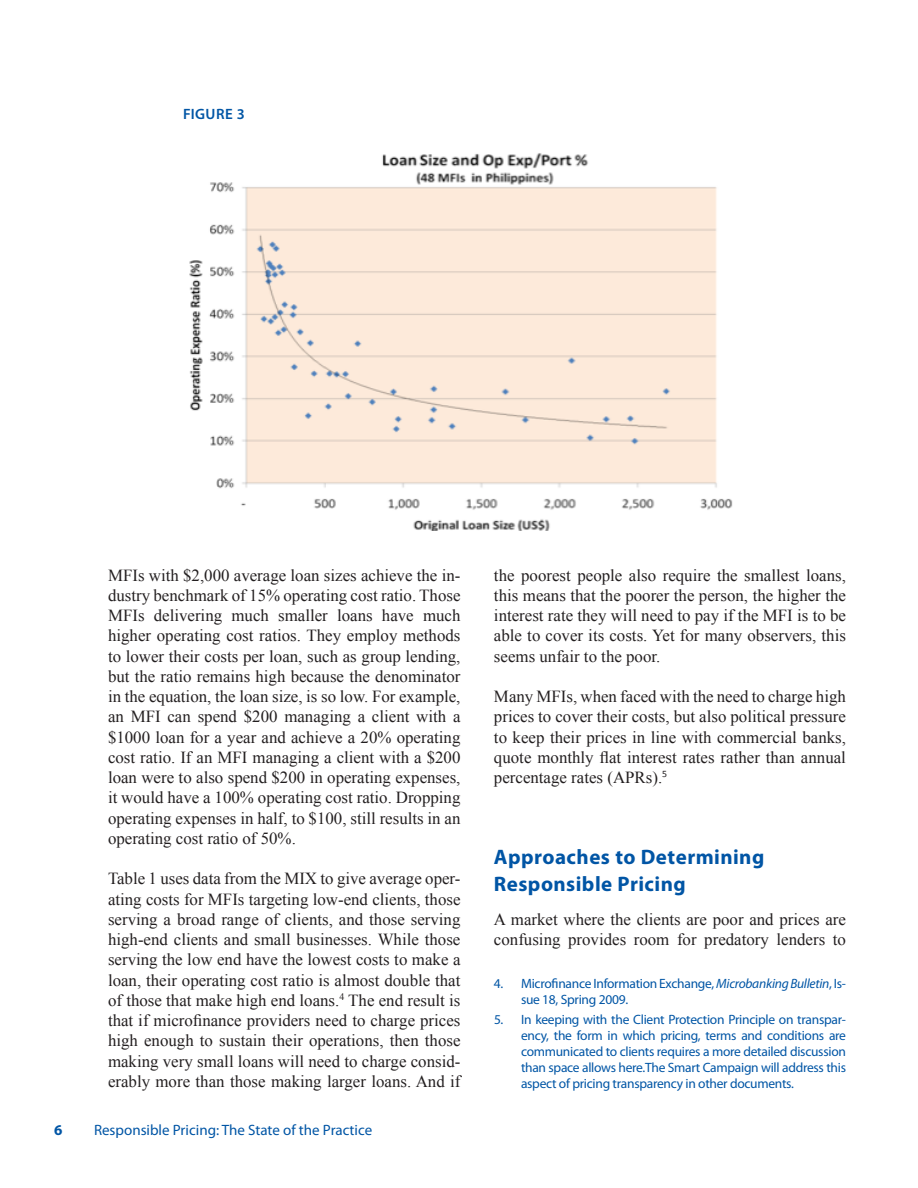
<style>
.page{position:relative;width:918px;height:1188px;background:#fff}
.page>*{position:absolute;margin:0;border:0;box-sizing:border-box;transform-origin:0 0}
.t1{font:700 21px/27px "Myriad Pro";letter-spacing:.02em;color:#0155a5}
.BODYTEXT{font:16.8px/20.2px "Times New Roman";color:#231f20;text-align:justify}
.t2{font:15px "Myriad Pro";color:#0155a5}
.figureheader{font:600 15px "Myriad Pro";letter-spacing:.03em;color:#0155a5}
.t3{font:700 15px "Myriad Pro";color:#0155a5}
.footnotes{font:13.5px/16.2px "Myriad Pro";letter-spacing:-.02em;color:#0155a5}
.s1{font-style:italic}
</style>
<div class="page">
<img style="left:189px;top:153px;width:544px;height:378px">
<p class="figureheader" style="left:183px;top:105px;width:63px">FIGURE 3</p>
<p class="BODYTEXT" style="left:108px;top:564px;width:354px">MFIs with $2,000 average loan sizes achieve the in&shy;dustry benchmark of 15% operating cost ratio. Those MFIs delivering much smaller loans have much higher operating cost ratios. They employ methods to lower their costs per loan, such as group lending, but the ratio remains high because the denominator in the equation, the loan size, is so low. For example, an MFI can spend $200 managing a client with a $1000 loan for a year and achieve a 20% operating cost ratio. If an MFI managing a client with a $200 loan were to also spend $200 in operating expenses, it would have a 100% operating cost ratio. Dropping operating expenses in half, to $100, still results in an operating cost ratio of 50%.</p>
<p class="BODYTEXT" style="left:108px;top:868px;width:354px">Table 1 uses data from the MIX to give average oper&shy;ating costs for MFIs targeting low-end clients, those serving a broad range of clients, and those serving high-end clients and small businesses. While those serving the low end have the lowest costs to make a loan, their operating cost ratio is almost double that of those that make high end loans.<sup>4</sup> The end result is that if microfinance providers need to charge prices high enough to sustain their operations, then those making very small loans will need to charge consid&shy;erably more than those making larger loans. And if</p>
<p class="t3" style="left:54px;top:1120px;width:10px">6</p>
<p class="t2" style="left:94px;top:1120px;width:280px">Responsible Pricing: The State of the Practice</p>
<p class="BODYTEXT" style="left:494px;top:564px;width:354px">the poorest people also require the smallest loans, this means that the poorer the person, the higher the interest rate they will need to pay if the MFI is to be able to cover its costs. Yet for many observers, this seems unfair to the poor.</p>
<p class="BODYTEXT" style="left:494px;top:686px;width:354px">Many MFIs, when faced with the need to charge high prices to cover their costs, but also political pressure to keep their prices in line with commercial banks, quote monthly flat interest rates rather than annual percentage rates (APRs).<sup>5</sup></p>
<p class="t1" style="left:494px;top:842px;width:272px">Approaches to Determining<br>Responsible Pricing</p>
<p class="BODYTEXT" style="left:494px;top:909px;width:354px">A market where the clients are poor and prices are confusing provides room for predatory lenders to</p>
<p class="footnotes" style="left:521px;top:975px;width:327px;text-indent:-27px">4. Microfinance Information Exchange, <span class="s1">Microbanking Bulletin</span>, Is&shy;sue 18, Spring 2009.</p>
<p class="footnotes" style="left:521px;top:1011px;width:327px;text-align:justify;text-indent:-27px">5. In keeping with the Client Protection Principle on transpar&shy;ency, the form in which pricing, terms and conditions are communicated to clients requires a more detailed discussion than space allows here.The Smart Campaign will address this aspect of pricing transparency in other documents.</p>
</div>
